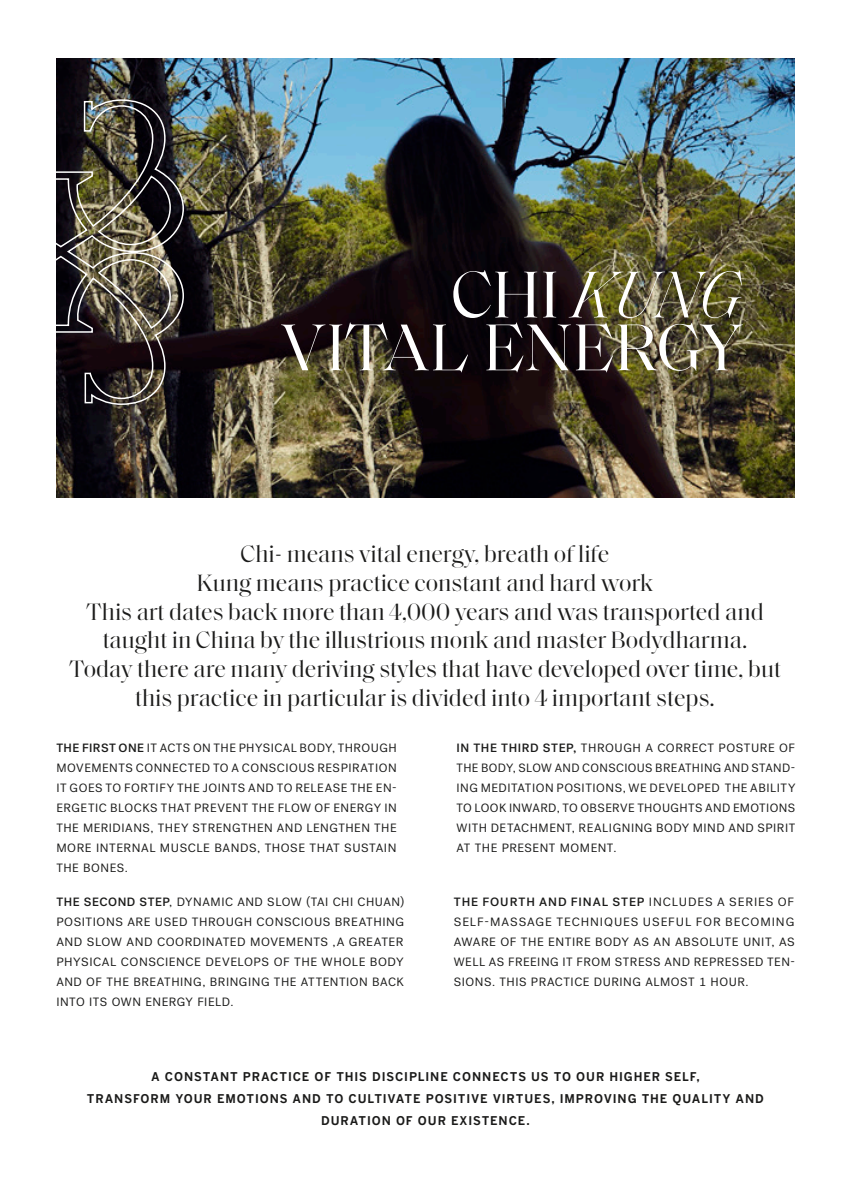
<style>
.page{position:relative;width:851px;height:1191px;background:#fff}
.page>*{position:absolute;margin:0;border:0;box-sizing:border-box;transform-origin:0 0}
.t1{font:67.2px/52.8px "Saol Display";letter-spacing:-.005em;color:#fff;text-align:right}
.t2{font:24px/28.8px "Saol Display";color:#1b1b1a;text-align:center}
.t3{font:12px/20px "Post Grotesk";letter-spacing:.045em;color:#1b1b1a;text-align:justify}
.t4{font:700 12px/22px "Benton Gothic";letter-spacing:.07em;color:#1b1b1a;text-align:center}
.s1{font-weight:300;font-style:italic}
.s2{font-weight:500}
</style>
<div class="page">
<img style="left:57px;top:58px;width:737px;height:440px">
<img style="left:56px;top:99px;width:129px;height:307px">
<h1 class="t1" style="left:282px;top:264px;width:460px">CHI <span class="s1">KUNG<br></span>VITAL ENERGY</h1>
<p class="t2" style="left:69px;top:538px;width:713px">Chi- means vital energy, breath of life<br>Kung means practice constant and hard work<br>This art dates back more than 4,000 years and was transported and taught in China by the illustrious monk and master Bodydharma.<br>Today there are many deriving styles that have developed over time, but this practice in particular is divided into 4 important steps.</p>
<p class="t3" style="left:56px;top:737px;width:342px"><span class="s2">THE FIRST ONE</span> IT ACTS ON THE PHYSICAL BODY, THROUGH MOVEMENTS CONNECTED TO A CONSCIOUS RESPIRATION IT GOES TO FORTIFY THE JOINTS AND TO RELEASE THE EN-ERGETIC BLOCKS THAT PREVENT THE FLOW OF ENERGY IN THE MERIDIANS, THEY STRENGTHEN AND LENGTHEN THE MORE INTERNAL MUSCLE BANDS, THOSE THAT SUSTAIN THE BONES.</p>
<p class="t3" style="left:56px;top:892px;width:349px"><span class="s2">THE SECOND STEP</span>, DYNAMIC AND SLOW (TAI CHI CHUAN)<br>POSITIONS ARE USED THROUGH CONSCIOUS BREATHING AND SLOW AND COORDINATED MOVEMENTS ,A GREATER PHYSICAL CONSCIENCE DEVELOPS OF THE WHOLE BODY AND OF THE BREATHING, BRINGING THE ATTENTION BACK INTO ITS OWN ENERGY FIELD.</p>
<p class="t3" style="left:456px;top:737px;width:340px"><span class="s2">IN THE THIRD STEP,</span> THROUGH A CORRECT POSTURE OF THE BODY, SLOW AND CONSCIOUS BREATHING AND STAND-ING MEDITATION POSITIONS, WE DEVELOPED THE ABILITY TO LOOK INWARD, TO OBSERVE THOUGHTS AND EMOTIONS WITH DETACHMENT, REALIGNING BODY MIND AND SPIRIT AT THE PRESENT MOMENT.</p>
<p class="t3" style="left:453px;top:892px;width:343px"><span class="s2">THE FOURTH AND FINAL STEP</span> INCLUDES A SERIES OF SELF-MASSAGE TECHNIQUES USEFUL FOR BECOMING AWARE OF THE ENTIRE BODY AS AN ABSOLUTE UNIT, AS WELL AS FREEING IT FROM STRESS AND REPRESSED TEN-SIONS. THIS PRACTICE DURING ALMOST 1 HOUR.</p>
<p class="t4" style="left:87px;top:1065px;width:678px">A CONSTANT PRACTICE OF THIS DISCIPLINE CONNECTS US TO OUR HIGHER SELF,<br>TRANSFORM YOUR EMOTIONS AND TO CULTIVATE POSITIVE VIRTUES, IMPROVING THE QUALITY AND<br>DURATION OF OUR EXISTENCE.</p>
</div>
